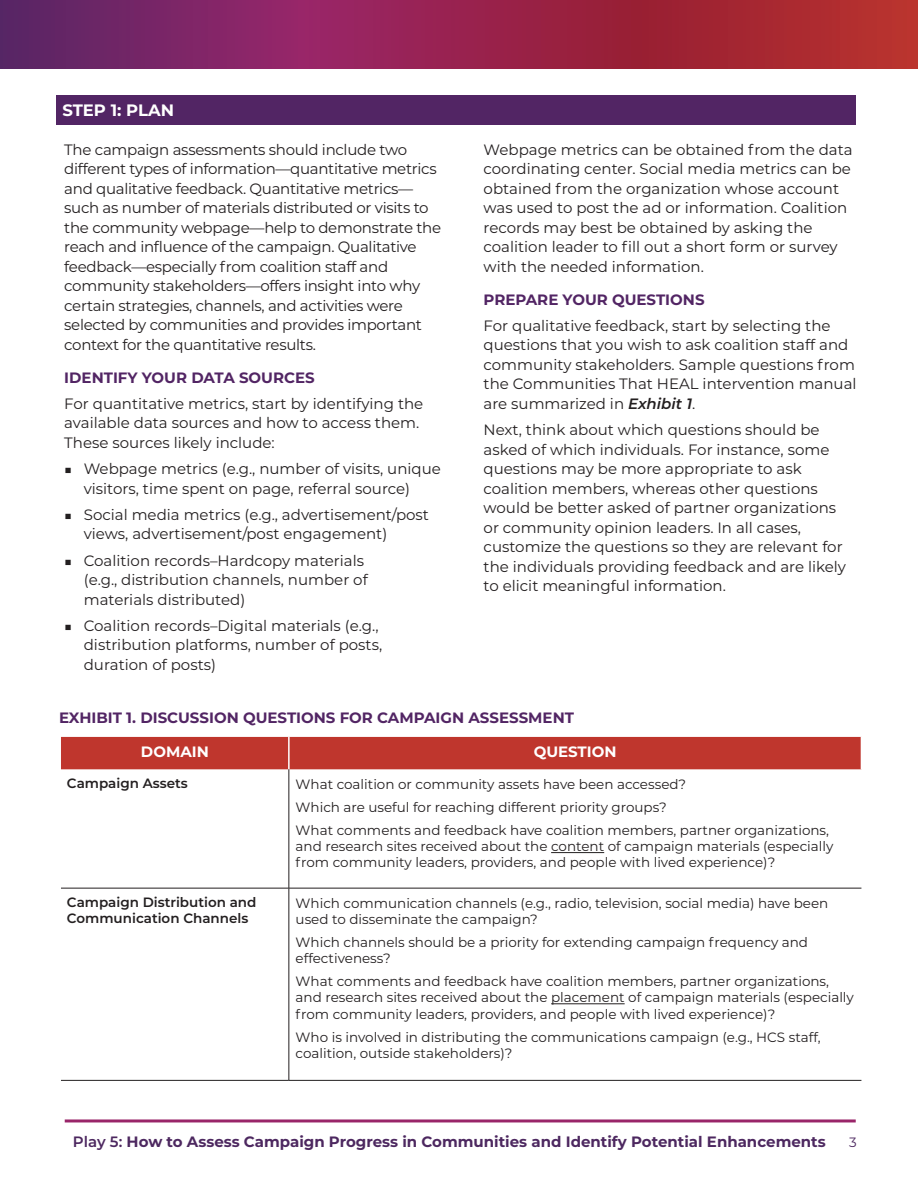
<style>
.page{position:relative;width:918px;height:1188px;background:#fff}
.page>*{position:absolute;margin:0;border:0;box-sizing:border-box;transform-origin:0 0}
.t1{font:700 16.5px "Montserrat";color:#fff}
.t2{font:15px/19.5px "Montserrat";color:#231f20}
.t3{font:15px/19.5px "Montserrat";letter-spacing:-.02em;color:#231f20}
.t4{font:700 15px "Montserrat";color:#522564}
.t5{font:700 15px "Montserrat";color:#4d2860}
.t6{font:700 15px "Montserrat";color:#fff}
.t7{font:13.5px/16.2px "Montserrat";color:#231f20}
.t8{font:600 13.5px/16.2px "Montserrat";color:#231f20}
.t9{font:13.5px "Montserrat";color:#4d2860}
.s1{font-size:13.5px}
.s2{font-weight:600;font-style:italic}
.s3{font-weight:600}
</style>
<div class="page">
<svg style="left:0;top:0;width:918px;height:69px"></svg>
<hr style="left:65px;top:1119px;width:791px;height:3px;background:#992569">
<div style="left:56px;top:95px;width:799px;height:29px;background:#522564"></div>
<div style="left:61px;top:737px;width:800px;height:32px;background:#bf362d"></div>
<hr style="left:288px;top:737px;width:2px;height:32px;background:#fff">
<hr style="left:289px;top:769px;width:1px;height:119px;background:#231f20">
<hr style="left:289px;top:888px;width:1px;height:192px;background:#231f20">
<hr style="left:61px;top:888px;width:228px;height:1px;background:#231f20">
<hr style="left:289px;top:888px;width:572px;height:1px;background:#231f20">
<hr style="left:61px;top:1080px;width:228px;height:1px;background:#231f20">
<hr style="left:289px;top:1080px;width:572px;height:1px;background:#231f20">
<hr style="left:551px;top:852px;width:53px;height:1px;background:#231f20">
<hr style="left:551px;top:1003px;width:74px;height:1px;background:#231f20">
<p class="t1" style="left:62px;top:98px;width:113px">STEP 1: PLAN</p>
<p class="t3" style="left:64px;top:139px;width:378px">The campaign assessments should include two different types of information—quantitative metrics and qualitative feedback. Quantitative metrics— such as number of materials distributed or visits to the community webpage—help to demonstrate the reach and influence of the campaign. Qualitative feedback—especially from coalition staff and community stakeholders—offers insight into why certain strategies, channels, and activities were selected by communities and provides important context for the quantitative results.</p>
<p class="t4" style="left:64px;top:367px;width:252px">IDENTIFY YOUR DATA SOURCES</p>
<p class="t2" style="left:64px;top:393px;width:361px">For quantitative metrics, start by identifying the available data sources and how to access them.<br>These sources likely include:</p>
<p class="t2" style="left:84px;top:459px;width:359px;text-indent:-20px"><span class="s1">■</span> Webpage metrics (e.g., number of visits, unique visitors, time spent on page, referral source)</p>
<p class="t2" style="left:84px;top:504px;width:347px;text-indent:-20px"><span class="s1">■</span> Social media metrics (e.g., advertisement/post views, advertisement/post engagement)</p>
<p class="t2" style="left:84px;top:550px;width:286px;text-indent:-20px"><span class="s1">■</span> Coalition records–Hardcopy materials (e.g., distribution channels, number of materials distributed)</p>
<p class="t2" style="left:84px;top:615px;width:300px;text-indent:-20px"><span class="s1">■</span> Coalition records–Digital materials (e.g., distribution platforms, number of posts, duration of posts)</p>
<p class="t2" style="left:484px;top:139px;width:371px">Webpage metrics can be obtained from the data coordinating center. Social media metrics can be obtained from the organization whose account was used to post the ad or information. Coalition records may best be obtained by asking the coalition leader to fill out a short form or survey with the needed information.</p>
<p class="t4" style="left:484px;top:289px;width:222px">PREPARE YOUR QUESTIONS</p>
<p class="t2" style="left:484px;top:315px;width:374px">For qualitative feedback, start by selecting the questions that you wish to ask coalition staff and community stakeholders. Sample questions from the Communities That HEAL intervention manual are summarized in <span class="s2">Exhibit 1</span>.</p>
<p class="t2" style="left:484px;top:420px;width:364px">Next, think about which questions should be asked of which individuals. For instance, some questions may be more appropriate to ask coalition members, whereas other questions would be better asked of partner organizations or community opinion leaders. In all cases, customize the questions so they are relevant for the individuals providing feedback and are likely to elicit meaningful information.</p>
<p class="t4" style="left:59px;top:707px;width:517px">EXHIBIT 1. DISCUSSION QUESTIONS FOR CAMPAIGN ASSESSMENT</p>
<p class="t6" style="left:141px;top:741px;width:69px">DOMAIN</p>
<p class="t6" style="left:534px;top:741px;width:84px">QUESTION</p>
<p class="t8" style="left:67px;top:775px;width:122px">Campaign Assets</p>
<p class="t7" style="left:296px;top:772px;width:535px;line-height:23px">What coalition or community assets have been accessed?<br>Which are useful for reaching different priority groups?<br>What comments and feedback have coalition members, partner organizations,</p>
<p class="t7" style="left:296px;top:838px;width:539px">and research sites received about the content of campaign materials (especially from community leaders, providers, and people with lived experience)?</p>
<p class="t8" style="left:67px;top:894px;width:191px">Campaign Distribution and<br>Communication Channels</p>
<p class="t7" style="left:296px;top:895px;width:534px">Which communication channels (e.g., radio, television, social media) have been used to disseminate the campaign?</p>
<p class="t7" style="left:296px;top:934px;width:514px">Which channels should be a priority for extending campaign frequency and effectiveness?</p>
<p class="t7" style="left:296px;top:973px;width:560px">What comments and feedback have coalition members, partner organizations, and research sites received about the placement of campaign materials (especially from community leaders, providers, and people with lived experience)?</p>
<p class="t7" style="left:296px;top:1028px;width:527px">Who is involved in distributing the communications campaign (e.g., HCS staff, coalition, outside stakeholders)?</p>
<p class="t5" style="left:73px;top:1131px;width:754px"><span class="s3">Play 5:</span> How to Assess Campaign Progress in Communities and Identify Potential Enhancements</p>
<p class="t9" style="left:849px;top:1133px;width:9px">3</p>
</div>
